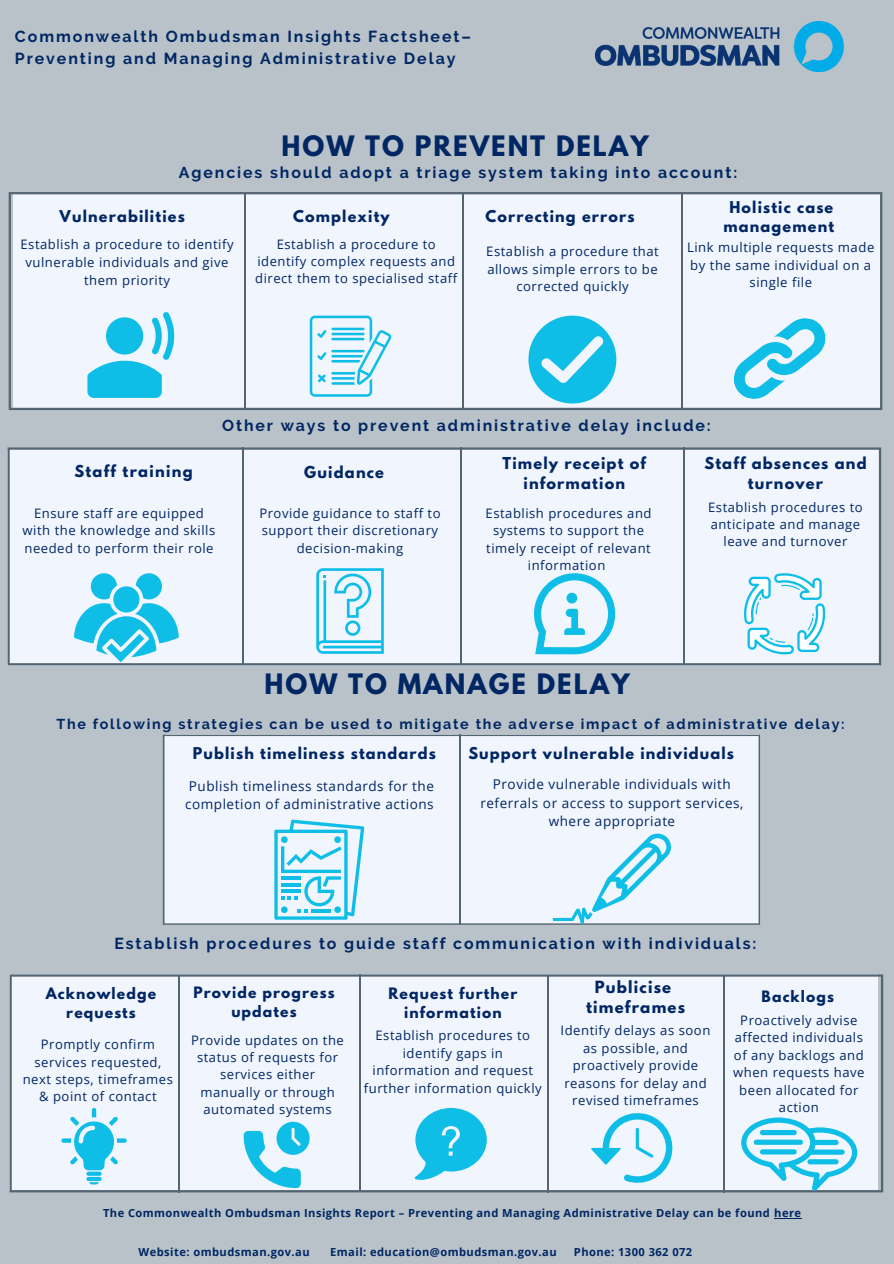
<style>
.page{position:relative;width:894px;height:1264px;background:#fff}
.page>*{position:absolute;margin:0;border:0;box-sizing:border-box;transform-origin:0 0}
.t1{font:700 24.9px "League Spartan";letter-spacing:.08em;color:#002663}
.t2{font:700 15.9px/21.5px "Raleway";letter-spacing:.12em;color:#002663}
.t3{font:700 14.85px/20.2px "League Spartan";letter-spacing:.08em;color:#002663;text-align:center}
.t4{font:700 14.55px/20.2px "League Spartan";letter-spacing:.08em;color:#002663;text-align:center}
.t5{font:700 14.4px/19.2px "League Spartan";letter-spacing:.08em;color:#002663;text-align:center}
.t6{font:700 14.25px "Raleway";letter-spacing:.12em;color:#002663}
.t7{font:700 13.95px/19.2px "League Spartan";letter-spacing:.08em;color:#002663;text-align:center}
.t8{font:13.5px/18.3px "Open Sans";letter-spacing:.04em;color:#002663}
.t9{font:13.05px/17.4px "Open Sans";letter-spacing:.04em;color:#002663;text-align:center}
.t10{font:700 11.1px "Open Sans";letter-spacing:.04em;color:#002663}
</style>
<div class="page">
<div style="left:0;top:0;width:893px;height:1263px;background:#b8c2c8"></div>
<img style="left:595px;top:22px;width:248px;height:49px">
<div style="left:9px;top:192px;width:873px;height:218px;background:#f1f5fd"></div>
<hr style="left:244px;top:192px;width:2px;height:217px;background:#536571">
<hr style="left:462px;top:192px;width:1px;height:217px;background:#536571">
<hr style="left:681px;top:192px;width:1px;height:217px;background:#536571">
<svg style="left:309px;top:315px;width:83px;height:82px;background:#b7e7f7"></svg>
<svg style="left:528px;top:315px;width:88px;height:88px;background:#56cfee"></svg>
<svg style="left:731px;top:314px;width:96px;height:89px;background:#ace4f6"></svg>
<svg style="left:87px;top:312px;width:87px;height:86px;background:#76d7f1"></svg>
<div style="left:7px;top:447px;width:873px;height:218px;background:#f1f5fd"></div>
<hr style="left:242px;top:447px;width:1px;height:218px;background:#536571">
<hr style="left:460px;top:447px;width:1px;height:218px;background:#536571">
<hr style="left:683px;top:447px;width:1px;height:218px;background:#536571">
<svg style="left:74px;top:573px;width:105px;height:89px;background:#79d7f1"></svg>
<svg style="left:743px;top:573px;width:81px;height:81px;background:#c4ebf8"></svg>
<svg style="left:534px;top:573px;width:81px;height:81px;background:#a6e2f5"></svg>
<svg style="left:316px;top:568px;width:68px;height:86px;background:#a9e3f5"></svg>
<div style="left:163px;top:734px;width:596px;height:190px;background:#f1f5fd"></div>
<hr style="left:459px;top:734px;width:1px;height:191px;background:#536571">
<svg style="left:552px;top:833px;width:118px;height:91px;background:#cdebf8"></svg>
<svg style="left:274px;top:819px;width:90px;height:100px;background:#a6e2f5"></svg>
<svg style="left:774px;top:1218px;width:27px;height:1px"></svg>
<div style="left:10px;top:974px;width:872px;height:218px;background:#f1f5fd"></div>
<hr style="left:178px;top:974px;width:1px;height:218px;background:#536571">
<hr style="left:359px;top:974px;width:1px;height:217px;background:#536571">
<hr style="left:547px;top:974px;width:2px;height:218px;background:#536571">
<hr style="left:723px;top:974px;width:1px;height:218px;background:#536571">
<svg style="left:414px;top:1107px;width:72px;height:72px;background:#52ceed"></svg>
<svg style="left:89px;top:1182px;width:10px;height:2px"></svg>
<svg style="left:86px;top:1176px;width:16px;height:4px"></svg>
<svg style="left:86px;top:1171px;width:16px;height:4px"></svg>
<svg style="left:61px;top:1107px;width:66px;height:63px;background:#98dff4"></svg>
<svg style="left:243px;top:1121px;width:66px;height:67px;background:#89dbf2"></svg>
<svg style="left:591px;top:1108px;width:85px;height:79px;background:#c0e9f8"></svg>
<svg style="left:741px;top:1117px;width:116px;height:73px;background:#abe4f6"></svg>
<div style="left:810px;top:1139px;width:28px;height:6px;background:#0ebee7;border-radius:3px"></div>
<div style="left:806px;top:1149px;width:38px;height:5px;background:#0ebee7;border-radius:3px"></div>
<div style="left:807px;top:1159px;width:31px;height:5px;background:#0ebee7;border-radius:3px"></div>
<p class="t2" style="left:15px;top:26px;width:457px">Commonwealth Ombudsman Insights Factsheet–<br>Preventing and Managing Administrative Delay</p>
<h1 class="t1" style="left:281px;top:133px;width:369px">HOW TO PREVENT DELAY</h1>
<p class="t2" style="left:179px;top:162px;width:559px">Agencies should adopt a triage system taking into account:</p>
<p class="t5" style="left:60px;top:209px;width:127px">Vulnerabilities</p>
<p class="t5" style="left:293px;top:209px;width:98px">Complexity</p>
<p class="t5" style="left:723px;top:199px;width:112px">Holistic case management</p>
<p class="t9" style="left:486px;top:242px;width:174px">Establish a procedure that allows simple errors to be corrected quickly</p>
<p class="t9" style="left:687px;top:239px;width:189px">Link multiple requests made by the same individual on a single file</p>
<p class="t5" style="left:485px;top:208px;width:151px">Correcting errors</p>
<p class="t9" style="left:255px;top:235px;width:203px">Establish a procedure to identify complex requests and direct them to specialised staff</p>
<p class="t9" style="left:21px;top:235px;width:214px;line-height:18px">Establish a procedure to identify vulnerable individuals and give them priority</p>
<p class="t2" style="left:222px;top:414px;width:490px">Other ways to prevent administrative delay include:</p>
<p class="t4" style="left:74px;top:462px;width:120px">Staff training</p>
<p class="t4" style="left:304px;top:464px;width:81px">Guidance</p>
<p class="t4" style="left:502px;top:454px;width:145px">Timely receipt of information</p>
<p class="t4" style="left:704px;top:454px;width:164px">Staff absences and turnover</p>
<p class="t9" style="left:23px;top:504px;width:194px">Ensure staff are equipped with the knowledge and skills needed to perform their role</p>
<p class="t9" style="left:259px;top:504px;width:183px">Provide guidance to staff to support their discretionary decision-making</p>
<p class="t9" style="left:485px;top:504px;width:167px">Establish procedures and systems to support the timely receipt of relevant information</p>
<p class="t9" style="left:708px;top:498px;width:156px">Establish procedures to anticipate and manage leave and turnover</p>
<h1 class="t1" style="left:264px;top:671px;width:366px">HOW TO MANAGE DELAY</h1>
<p class="t6" style="left:56px;top:715px;width:789px">The following strategies can be used to mitigate the adverse impact of administrative delay:</p>
<p class="t5" style="left:193px;top:745px;width:245px">Publish timeliness standards</p>
<p class="t8" style="left:185px;top:776px;width:250px">Publish timeliness standards for the completion of administrative actions</p>
<p class="t5" style="left:468px;top:745px;width:267px">Support vulnerable individuals</p>
<p class="t8" style="left:480px;top:775px;width:264px;text-align:center">Provide vulnerable individuals with referrals or access to support services, where appropriate</p>
<p class="t2" style="left:114px;top:932px;width:643px">Establish procedures to guide staff communication with individuals:</p>
<p class="t3" style="left:586px;top:978px;width:100px">Publicise timeframes</p>
<p class="t7" style="left:46px;top:985px;width:112px">Acknowledge requests</p>
<p class="t7" style="left:193px;top:984px;width:143px;line-height:18.8px">Provide progress updates</p>
<p class="t7" style="left:388px;top:985px;width:130px">Request further information</p>
<p class="t9" style="left:23px;top:1035px;width:152px">Promptly confirm services requested, next steps, timeframes &amp; point of contact</p>
<p class="t7" style="left:761px;top:989px;width:74px">Backlogs</p>
<p class="t9" style="left:364px;top:1026px;width:179px">Establish procedures to identify gaps in information and request further information quickly</p>
<p class="t9" style="left:560px;top:1021px;width:151px">Identify delays as soon as possible, and proactively provide reasons for delay and revised timeframes</p>
<p class="t9" style="left:733px;top:1011px;width:133px">Proactively advise affected individuals of any backlogs and when requests have been allocated for action</p>
<p class="t9" style="left:191px;top:1030px;width:154px">Provide updates on the status of requests for services either manually or through automated systems</p>
<p class="t10" style="left:103px;top:1205px;width:699px">The Commonwealth Ombudsman Insights Report – Preventing and Managing Administrative Delay can be found here</p>
<p class="t10" style="left:139px;top:1243px;width:172px">Website: ombudsman.gov.au</p>
<p class="t10" style="left:330px;top:1243px;width:228px">Email: education@ombudsman.gov.au</p>
<p class="t10" style="left:573px;top:1243px;width:120px">Phone: 1300 362 072</p>
</div>
